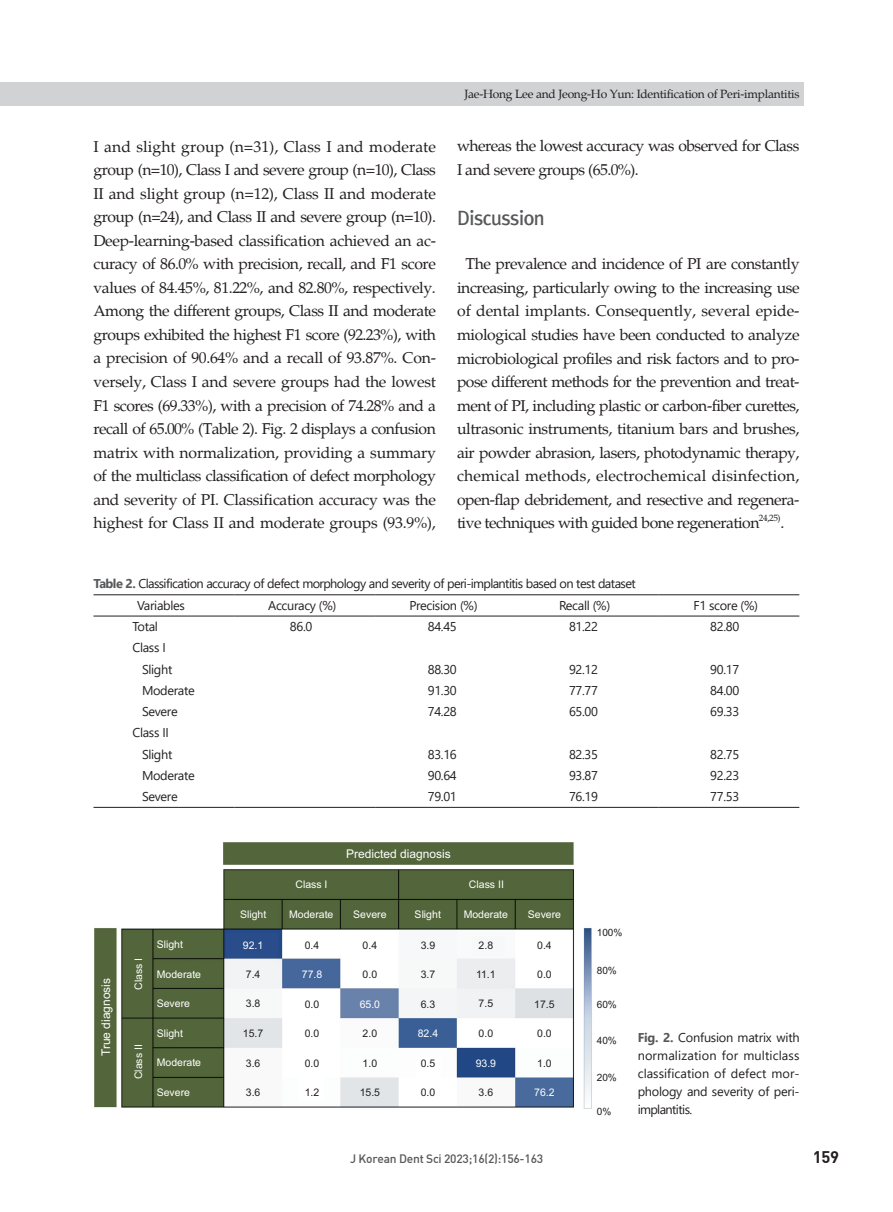
<style>
.page{position:relative;width:893px;height:1212px;background:#fff}
.page>*{position:absolute;margin:0;border:0;box-sizing:border-box;transform-origin:0 0}
.t1{font:18.75px "Rix M Go PB";letter-spacing:-.025em;color:#57585a}
.t2{font:16.5px "Dinbol";color:#231f20}
.t3{font:15.75px/23.5px "Palatino";letter-spacing:-.03em;color:#231f20;text-align:justify}
.t4{font:12.75px/18px "Segoe UI";letter-spacing:-.025em;color:#231f20}
.t5{font:12.75px/21.6px "Segoe UI";letter-spacing:-.045em;color:#231f20}
.t6{font:12px "Palatino";letter-spacing:-.02em;color:#231f20}
.t7{font:12px "Dinmed";letter-spacing:-.02em;color:#57585a}
.t8{font:12px "Arial";color:#fff}
.t9{font:10.5px "Arial";color:#fff}
.t10{font:10.5px "Arial";color:#231f20}
.t11{font:10.05px "Arial";color:#231f20}
.t12{font:9.15px "Palatino";color:#231f20}
.s1{font-weight:700;color:#57585a}
</style>
<div class="page">
<div style="left:0;top:82px;width:804px;height:24px;background:#d1d2d4"></div>
<hr style="left:93px;top:594px;width:142px;height:1px;background:#231f20">
<hr style="left:235px;top:594px;width:141px;height:1px;background:#231f20">
<hr style="left:376px;top:594px;width:141px;height:1px;background:#231f20">
<hr style="left:517px;top:594px;width:141px;height:1px;background:#231f20">
<hr style="left:658px;top:594px;width:141px;height:1px;background:#231f20">
<hr style="left:93px;top:616px;width:142px;height:1px;background:#231f20">
<hr style="left:235px;top:616px;width:141px;height:1px;background:#231f20">
<hr style="left:376px;top:616px;width:141px;height:1px;background:#231f20">
<hr style="left:517px;top:616px;width:141px;height:1px;background:#231f20">
<hr style="left:658px;top:616px;width:141px;height:1px;background:#231f20">
<hr style="left:93px;top:807px;width:142px;height:1px;background:#231f20">
<hr style="left:235px;top:807px;width:141px;height:1px;background:#231f20">
<hr style="left:376px;top:807px;width:141px;height:1px;background:#231f20">
<hr style="left:517px;top:807px;width:141px;height:1px;background:#231f20">
<hr style="left:658px;top:807px;width:141px;height:1px;background:#231f20">
<img style="left:95px;top:842px;width:497px;height:267px">
<p class="t6" style="left:464px;top:87px;width:337px">Jae-Hong Lee and Jeong-Ho Yun: Identification of Peri-implantitis</p>
<p class="t3" style="left:93px;top:135px;width:344px">I and slight group (n=31), Class I and moderate group (n=10), Class I and severe group (n=10), Class II and slight group (n=12), Class II and moderate group (n=24), and Class II and severe group (n=10).<br>Deep-learning-based classification achieved an ac&shy;curacy of 86.0% with precision, recall, and F1 score values of 84.45%, 81.22%, and 82.80%, respectively.<br>Among the different groups, Class II and moderate groups exhibited the highest F1 score (92.23%), with a precision of 90.64% and a recall of 93.87%. Con&shy;versely, Class I and severe groups had the lowest F1 scores (69.33%), with a precision of 74.28% and a recall of 65.00% (Table 2). Fig. 2 displays a confusion matrix with normalization, providing a summary of the multiclass classification of defect morphology and severity of PI. Classification accuracy was the highest for Class II and moderate groups (93.9%),</p>
<p class="t3" style="left:457px;top:135px;width:344px">whereas the lowest accuracy was observed for Class<br>I and severe groups (65.0%).</p>
<p class="t1" style="left:457px;top:208px;width:89px">Discussion</p>
<p class="t3" style="left:457px;top:253px;width:344px;text-indent:9px">The prevalence and incidence of PI are constantly increasing, particularly owing to the increasing use of dental implants. Consequently, several epide&shy;miological studies have been conducted to analyze microbiological profiles and risk factors and to pro&shy;pose different methods for the prevention and treat&shy;ment of PI, including plastic or carbon-fiber curettes, ultrasonic instruments, titanium bars and brushes, air powder abrasion, lasers, photodynamic therapy, chemical methods, electrochemical disinfection, open-flap debridement, and resective and regenera&shy;tive techniques with guided bone regeneration</p>
<p class="t12" style="left:759px;top:512px;width:23px">24,25)</p>
<p class="t3" style="left:780px;top:512px;width:5px">.</p>
<p class="t5" style="left:137px;top:572px;width:500px;text-indent:-44px"><span class="s1">Table 2.</span> Classification accuracy of defect morphology and severity of peri-implantitis based on test dataset<br>Variables</p>
<p class="t4" style="left:268px;top:595px;width:70px">Accuracy (%)</p>
<p class="t4" style="left:409px;top:595px;width:70px">Precision (%)</p>
<p class="t4" style="left:559px;top:595px;width:53px">Recall (%)</p>
<p class="t4" style="left:693px;top:595px;width:66px">F1 score (%)</p>
<p class="t4" style="left:132px;top:616px;width:27px">Total</p>
<p class="t4" style="left:290px;top:616px;width:24px">86.0</p>
<p class="t4" style="left:428px;top:616px;width:30px">84.45</p>
<p class="t4" style="left:569px;top:616px;width:30px">81.22</p>
<p class="t4" style="left:710px;top:616px;width:30px">82.80</p>
<p class="t4" style="left:142px;top:636px;width:32px;line-height:21.3px;text-indent:-10px">Class I<br>Slight</p>
<p class="t4" style="left:428px;top:659px;width:30px">88.30</p>
<p class="t4" style="left:569px;top:659px;width:30px">92.12</p>
<p class="t4" style="left:710px;top:659px;width:30px">90.17</p>
<p class="t4" style="left:142px;top:680px;width:54px">Moderate</p>
<p class="t4" style="left:428px;top:680px;width:30px">91.30</p>
<p class="t4" style="left:569px;top:680px;width:30px">77.77</p>
<p class="t4" style="left:710px;top:680px;width:30px">84.00</p>
<p class="t4" style="left:142px;top:701px;width:37px">Severe</p>
<p class="t4" style="left:428px;top:701px;width:30px">74.28</p>
<p class="t4" style="left:569px;top:701px;width:30px">65.00</p>
<p class="t4" style="left:710px;top:701px;width:30px">69.33</p>
<p class="t4" style="left:132px;top:721px;width:41px;line-height:21.3px;text-align:right">Class II<br>Slight</p>
<p class="t4" style="left:428px;top:744px;width:30px">83.16</p>
<p class="t4" style="left:569px;top:744px;width:30px">82.35</p>
<p class="t4" style="left:710px;top:744px;width:30px">82.75</p>
<p class="t4" style="left:142px;top:765px;width:54px">Moderate</p>
<p class="t4" style="left:428px;top:765px;width:30px">90.64</p>
<p class="t4" style="left:569px;top:765px;width:30px">93.87</p>
<p class="t4" style="left:710px;top:765px;width:30px">92.23</p>
<p class="t4" style="left:142px;top:786px;width:37px">Severe</p>
<p class="t4" style="left:428px;top:786px;width:30px">79.01</p>
<p class="t4" style="left:569px;top:786px;width:30px">76.19</p>
<p class="t4" style="left:710px;top:786px;width:30px">77.53</p>
<p class="t8" style="left:346px;top:849px;width:106px">Predicted diagnosis</p>
<p class="t9" style="left:295px;top:880px;width:34px">Class I</p>
<p class="t9" style="left:469px;top:880px;width:37px">Class II</p>
<p class="t8" style="left:101px;top:1056px;width:80px;rotate:-90deg">True diagnosis</p>
<p class="t9" style="left:134px;top:990px;width:34px;rotate:-90deg">Class I</p>
<p class="t9" style="left:134px;top:1079px;width:37px;rotate:-90deg">Class II</p>
<p class="t9" style="left:157px;top:940px;width:28px">Slight</p>
<p class="t9" style="left:157px;top:970px;width:46px">Moderate</p>
<p class="t9" style="left:157px;top:999px;width:35px">Severe</p>
<p class="t9" style="left:157px;top:1029px;width:28px">Slight</p>
<p class="t9" style="left:157px;top:1058px;width:46px">Moderate</p>
<p class="t9" style="left:157px;top:1088px;width:35px">Severe</p>
<p class="t9" style="left:240px;top:910px;width:28px">Slight</p>
<p class="t9" style="left:289px;top:910px;width:46px">Moderate</p>
<p class="t9" style="left:353px;top:910px;width:35px">Severe</p>
<p class="t9" style="left:415px;top:910px;width:28px">Slight</p>
<p class="t9" style="left:464px;top:910px;width:46px">Moderate</p>
<p class="t9" style="left:528px;top:910px;width:35px">Severe</p>
<p class="t9" style="left:243px;top:941px;width:22px">92.1</p>
<p class="t10" style="left:246px;top:970px;width:16px">7.4</p>
<p class="t10" style="left:246px;top:1000px;width:16px">3.8</p>
<p class="t10" style="left:243px;top:1029px;width:22px">15.7</p>
<p class="t10" style="left:246px;top:1059px;width:16px">3.6</p>
<p class="t10" style="left:246px;top:1088px;width:16px">3.6</p>
<p class="t10" style="left:305px;top:941px;width:16px">0.4</p>
<p class="t9" style="left:302px;top:970px;width:22px">77.8</p>
<p class="t10" style="left:305px;top:1000px;width:16px">0.0</p>
<p class="t10" style="left:305px;top:1029px;width:16px">0.0</p>
<p class="t10" style="left:305px;top:1059px;width:16px">0.0</p>
<p class="t10" style="left:305px;top:1088px;width:16px">1.2</p>
<p class="t10" style="left:363px;top:941px;width:16px">0.4</p>
<p class="t10" style="left:363px;top:970px;width:16px">0.0</p>
<p class="t9" style="left:360px;top:1000px;width:22px">65.0</p>
<p class="t10" style="left:363px;top:1029px;width:16px">2.0</p>
<p class="t10" style="left:363px;top:1059px;width:16px">1.0</p>
<p class="t10" style="left:360px;top:1088px;width:22px">15.5</p>
<p class="t10" style="left:421px;top:941px;width:16px">3.9</p>
<p class="t10" style="left:421px;top:970px;width:16px">3.7</p>
<p class="t10" style="left:421px;top:1000px;width:16px">6.3</p>
<p class="t9" style="left:418px;top:1029px;width:22px">82.4</p>
<p class="t10" style="left:421px;top:1059px;width:16px">0.5</p>
<p class="t10" style="left:421px;top:1088px;width:16px">0.0</p>
<p class="t10" style="left:479px;top:941px;width:16px">2.8</p>
<p class="t10" style="left:476px;top:970px;width:21px">11.1</p>
<p class="t10" style="left:479px;top:1000px;width:16px">7.5</p>
<p class="t10" style="left:479px;top:1029px;width:16px">0.0</p>
<p class="t9" style="left:476px;top:1059px;width:22px">93.9</p>
<p class="t10" style="left:479px;top:1088px;width:16px">3.6</p>
<p class="t10" style="left:537px;top:941px;width:16px">0.4</p>
<p class="t10" style="left:537px;top:970px;width:16px">0.0</p>
<p class="t10" style="left:534px;top:1000px;width:22px">17.5</p>
<p class="t10" style="left:537px;top:1029px;width:16px">0.0</p>
<p class="t10" style="left:537px;top:1059px;width:16px">1.0</p>
<p class="t9" style="left:534px;top:1088px;width:22px">76.2</p>
<p class="t11" style="left:597px;top:929px;width:27px">100%</p>
<p class="t11" style="left:597px;top:967px;width:22px">80%</p>
<p class="t11" style="left:597px;top:1001px;width:22px">60%</p>
<p class="t11" style="left:597px;top:1036px;width:22px">40%</p>
<p class="t11" style="left:597px;top:1073px;width:22px">20%</p>
<p class="t11" style="left:597px;top:1107px;width:16px">0%</p>
<p class="t4" style="left:638px;top:1028px;width:163px;text-align:justify"><span class="s1">Fig. 2.</span> Confusion matrix with normalization for multiclass classification of defect mor&shy;phology and severity of peri&shy;implantitis.</p>
<p class="t7" style="left:350px;top:1151px;width:195px">J Korean Dent Sci 2023;16(2):156-163</p>
<p class="t2" style="left:813px;top:1146px;width:28px">159</p>
</div>
